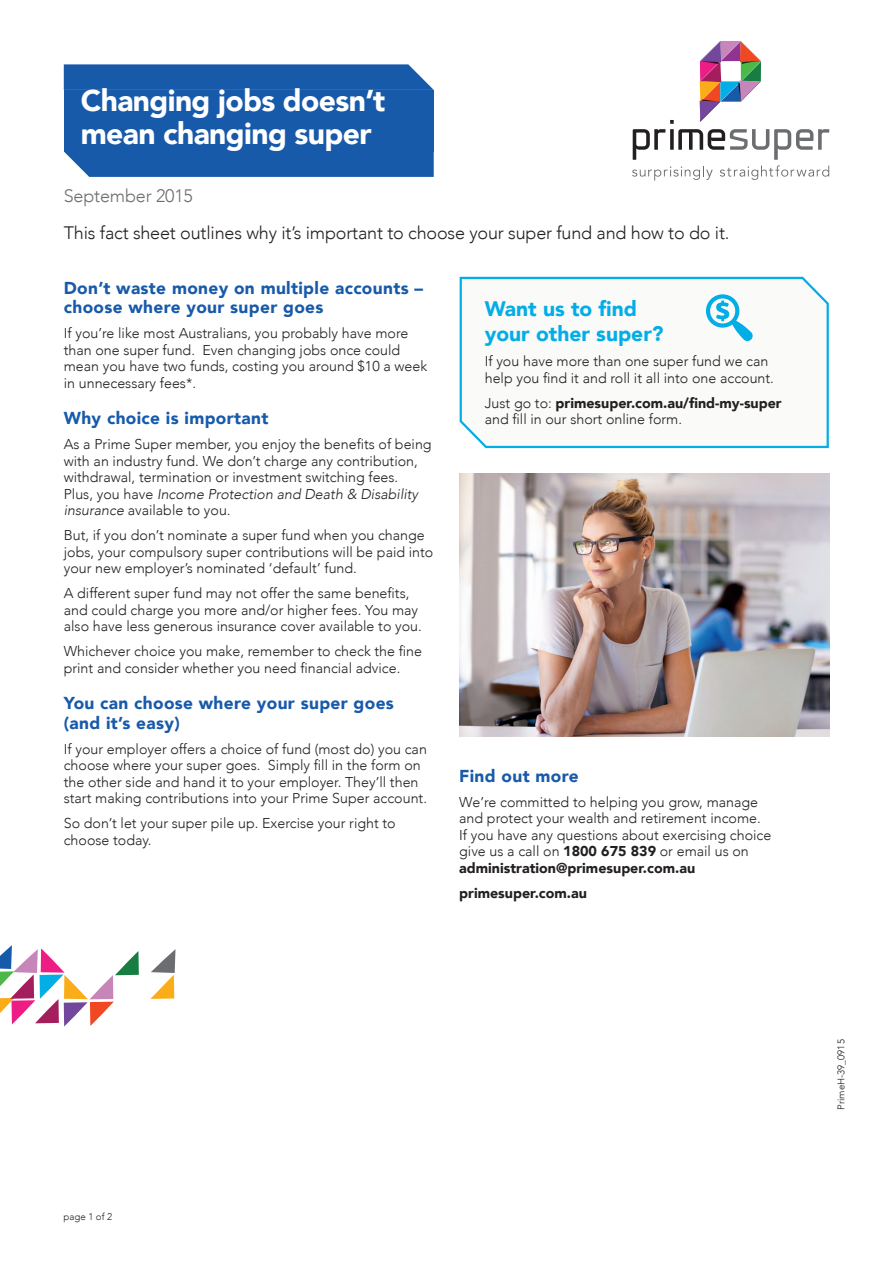
<style>
.page{position:relative;width:893px;height:1263px;background:#fff}
.page>*{position:absolute;margin:0;border:0;box-sizing:border-box;transform-origin:0 0}
.t1{font:900 30px/33px "Avenir";letter-spacing:-.02em;color:#fff}
.t2{font:900 21px/25.5px "Avenir";color:#03ade5}
.t3{font:300 18px "Avenir";letter-spacing:-.01em;color:#231f20}
.t4{font:300 18px "Avenir";letter-spacing:-.01em;color:#6c6d70}
.t5{font:900 17.25px/19.5px "Avenir";letter-spacing:.02em;color:#185aaa}
.t6{font:300 14.25px/16.5px "Avenir";color:#231f20}
.t7{font:900 14.25px "Avenir";color:#231f20}
.t8{font:300 9.75px "Avenir";color:#231f20}
.s1{font-style:italic}
.s2{font-weight:900}
</style>
<div class="page">
<svg style="left:632px;top:41px;width:197px;height:140px"></svg>
<svg style="left:0;top:945px;width:139px;height:81px"></svg>
<svg style="left:150px;top:949px;width:25px;height:50px"></svg>
<svg style="left:459px;top:276px;width:370px;height:173px"></svg>
<svg style="left:704px;top:294px;width:49px;height:48px"></svg>
<img style="left:459px;top:474px;width:370px;height:263px">
<div style="left:64px;top:90px;width:370px;height:61px;background:#185aaa"></div>
<svg style="left:64px;top:64px;width:370px;height:26px;background:#2362ae"></svg>
<svg style="left:64px;top:151px;width:370px;height:26px;background:#2060ad"></svg>
<h1 class="t1" style="left:81px;top:83px;width:306px">Changing jobs doesn’t mean changing super</h1>
<p class="t4" style="left:64px;top:186px;width:131px">September 2015</p>
<p class="t3" style="left:64px;top:222px;width:667px">This fact sheet outlines why it’s important to choose your super fund and how to do it.</p>
<p class="t5" style="left:64px;top:277px;width:361px">Don’t waste money on multiple accounts – choose where your super goes</p>
<p class="t6" style="left:64px;top:325px;width:365px">If you’re like most Australians, you probably have more than one super fund. Even changing jobs once could mean you have two funds, costing you around $10 a week in unnecessary fees*.</p>
<p class="t5" style="left:64px;top:408px;width:206px">Why choice is important</p>
<p class="t6" style="left:64px;top:436px;width:369px">As a Prime Super member, you enjoy the benefits of being with an industry fund. We don’t charge any contribution, withdrawal, termination or investment switching fees.<br>Plus, you have <span class="s1">Income Protection and Death &amp; Disability insurance</span> available to you.</p>
<p class="t6" style="left:64px;top:527px;width:371px">But, if you don’t nominate a super fund when you change jobs, your compulsory super contributions will be paid into your new employer’s nominated ‘default’ fund.</p>
<p class="t6" style="left:64px;top:585px;width:360px">A different super fund may not offer the same benefits, and could charge you more and/or higher fees. You may also have less generous insurance cover available to you.</p>
<p class="t6" style="left:64px;top:643px;width:360px">Whichever choice you make, remember to check the fine print and consider whether you need financial advice.</p>
<p class="t5" style="left:64px;top:693px;width:332px">You can choose where your super goes (and it’s easy)</p>
<p class="t6" style="left:64px;top:741px;width:365px">If your employer offers a choice of fund (most do) you can choose where your super goes. Simply fill in the form on the other side and hand it to your employer. They’ll then start making contributions into your Prime Super account.</p>
<p class="t6" style="left:64px;top:815px;width:333px">So don’t let your super pile up. Exercise your right to choose today.</p>
<h2 class="t2" style="left:485px;top:295px;width:180px">Want us to find your other super?</h2>
<p class="t6" style="left:485px;top:353px;width:291px">If you have more than one super fund we can help you find it and roll it all into one account.</p>
<p class="t6" style="left:485px;top:394px;width:298px">Just go to: <span class="s2">primesuper.com.au/find-my-super </span>and fill in our short online form.</p>
<p class="t5" style="left:459px;top:765px;width:121px">Find out more</p>
<p class="t6" style="left:459px;top:794px;width:314px">We’re committed to helping you grow, manage and protect your wealth and retirement income.<br>If you have any questions about exercising choice give us a call on <span class="s2">1800 675 839</span> or email us on <span class="s2">administration@primesuper.com.au</span></p>
<p class="t7" style="left:459px;top:881px;width:129px">primesuper.com.au</p>
<p class="t8" style="left:63px;top:1211px;width:50px">page 1 of 2</p>
<p class="t8" style="left:835px;top:1110px;width:72px;rotate:-90deg">PrimeH-39_0915</p>
</div>
